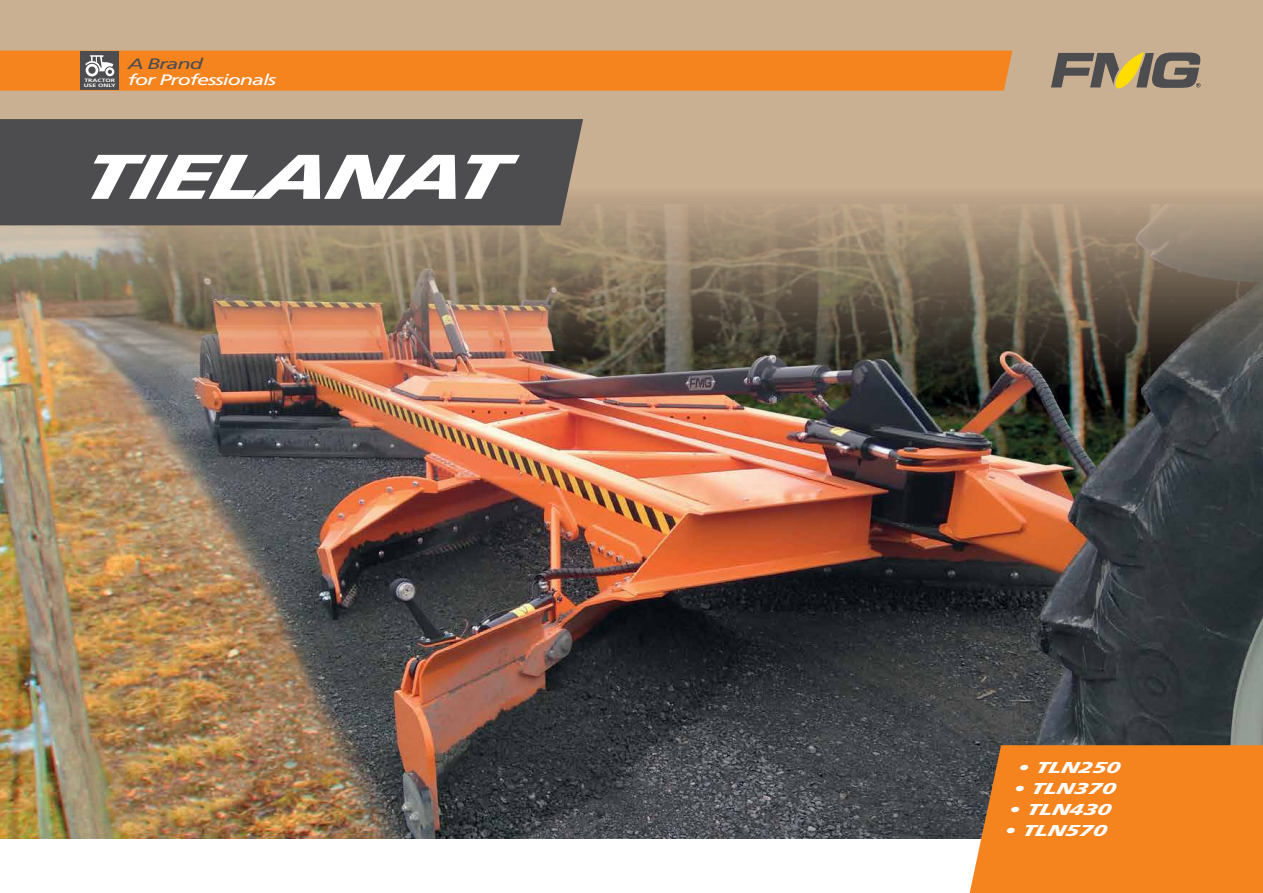
<style>
.page{position:relative;width:1263px;height:893px;background:#fff}
.page>*{position:absolute;margin:0;border:0;box-sizing:border-box;transform-origin:0 0}
.t1{font:italic 900 63px "Frutiger LT Std";letter-spacing:-.025em;color:#fff;scale:1.43 1}
.t2{font:italic 900 15.75px "Frutiger LT Std";color:#fff;scale:1.43 1}
.t3{font:italic 15.15px "Frutiger LT Std";letter-spacing:-.05em;color:#fff;scale:1.43 1}
.t4{font:italic 15.15px "Frutiger LT Std";letter-spacing:-.05em;color:#4d4d4f;scale:1.43 1}
.t5{font:700 4.8px "Frutiger LT Std";color:#fff;scale:1.43 1}
</style>
<div class="page">
<div style="left:0;top:0;width:1263px;height:188px;background:#cab093"></div>
<img style="left:0;top:204px;width:1263px;height:635px">
<div style="left:0;top:119px;width:583px;height:106px;background:#4d4d4f"></div>
<svg style="left:965px;top:745px;width:298px;height:148px;background:#eb8224"></svg>
<svg style="left:1051px;top:52px;width:149px;height:38px;background:#8f8165"></svg>
<div style="left:0;top:51px;width:1012px;height:40px;background:#f5841f"></div>
<p class="t4" style="left:128px;top:55px;width:54px">A Brand</p>
<p class="t5" style="left:84px;top:78px;width:23px">TRACTOR</p>
<p class="t3" style="left:128px;top:71px;width:106px">for Professionals</p>
<p class="t5" style="left:84px;top:83px;width:24px">USE ONLY</p>
<h1 class="t1" style="left:79px;top:139px;width:297px">TIELANAT</h1>
<p class="t2" style="left:1017px;top:758px;width:76px">• TLN250</p>
<p class="t2" style="left:1013px;top:779px;width:76px">• TLN370</p>
<p class="t2" style="left:1008px;top:800px;width:76px">• TLN430</p>
<p class="t2" style="left:1004px;top:821px;width:76px">• TLN570</p>
</div>
